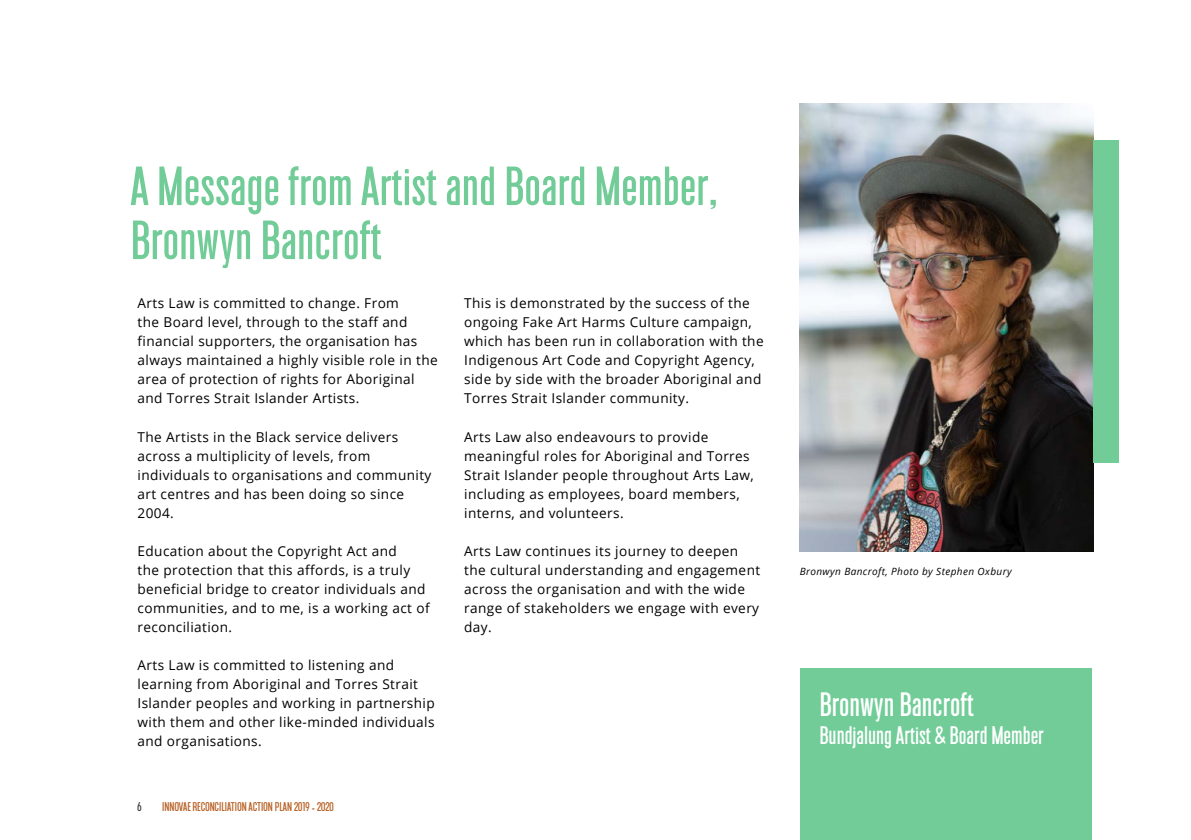
<style>
.page{position:relative;width:1191px;height:840px;background:#fff}
.page>*{position:absolute;margin:0;border:0;box-sizing:border-box;transform-origin:0 0}
.t1{font:52px/54px "Americana";color:#71cc98}
.t2{font:32px "Americana";color:#fff}
.t3{font:24px "Americana";color:#fff}
.t4{font:13.6px/19px "Open Sans";letter-spacing:.03em;color:#000}
.t5{font:12px "Americana";color:#b86125}
.t6{font:12px "Americana";color:#373c3d}
.t7{font:italic 10px "Open Sans";letter-spacing:.04em;color:#000}
</style>
<div class="page">
<img style="left:799px;top:103px;width:294px;height:448px">
<div style="left:1093px;top:140px;width:26px;height:322px;background:#71cc98"></div>
<div style="left:799px;top:667px;width:292px;height:172px;background:#71cc98"></div>
<h1 class="t1" style="left:130px;top:158px;width:589px">A Message from Artist and Board Member,<br>Bronwyn Bancroft</h1>
<p class="t4" style="left:137px;top:293px;width:302px">Arts Law is committed to change. From<br>the Board level, through to the staff and financial supporters, the organisation has always maintained a highly visible role in the area of protection of rights for Aboriginal and Torres Strait Islander Artists.</p>
<p class="t4" style="left:137px;top:426px;width:295px">The Artists in the Black service delivers across a multiplicity of levels, from individuals to organisations and community art centres and has been doing so since 2004.</p>
<p class="t4" style="left:137px;top:540px;width:293px">Education about the Copyright Act and<br>the protection that this affords, is a truly beneficial bridge to creator individuals and communities, and to me, is a working act of reconciliation.</p>
<p class="t4" style="left:137px;top:654px;width:299px">Arts Law is committed to listening and learning from Aboriginal and Torres Strait Islander peoples and working in partnership with them and other like-minded individuals and organisations.</p>
<p class="t4" style="left:464px;top:293px;width:301px">This is demonstrated by the success of the ongoing Fake Art Harms Culture campaign, which has been run in collaboration with the Indigenous Art Code and Copyright Agency, side by side with the broader Aboriginal and Torres Strait Islander community.</p>
<p class="t4" style="left:464px;top:426px;width:291px">Arts Law also endeavours to provide meaningful roles for Aboriginal and Torres Strait Islander people throughout Arts Law, including as employees, board members, interns, and volunteers.</p>
<p class="t4" style="left:464px;top:540px;width:297px">Arts Law continues its journey to deepen the cultural understanding and engagement across the organisation and with the wide range of stakeholders we engage with every day.</p>
<p class="t6" style="left:137px;top:799px;width:6px">6</p>
<p class="t5" style="left:162px;top:799px;width:173px">INNOVAE RECONCILIATION ACTION PLAN 2019 - 2020</p>
<p class="t7" style="left:799px;top:564px;width:213px">Bronwyn Bancroft, Photo by Stephen Oxbury</p>
<h2 class="t2" style="left:819px;top:686px;width:156px">Bronwyn Bancroft</h2>
<h3 class="t3" style="left:819px;top:721px;width:226px">Bundjalung Artist &amp; Board Member</h3>
</div>
